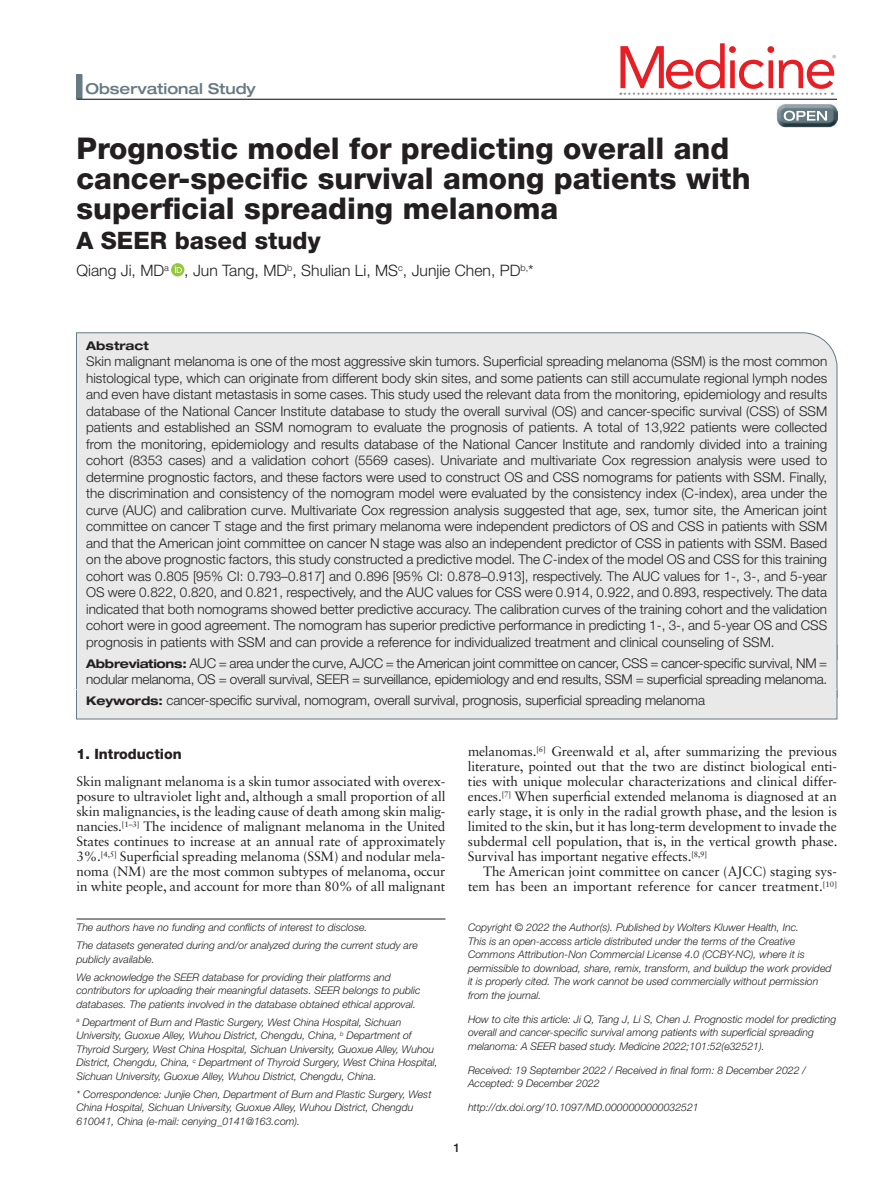
<style>
.page{position:relative;width:891px;height:1188px;background:#fff}
.page>*{position:absolute;margin:0;border:0;box-sizing:border-box;transform-origin:0 0}
.t1{font:59.4px "Avenir";letter-spacing:-.06em;color:#e71e24}
.t2{font:800 30px/30px "Helvetica Neue LT Std";color:#231f20}
.t3{font:800 24px "Helvetica Neue LT Std";color:#231f20}
.t4{font:300 15.75px "Helvetica Neue LT Std";color:#231f20}
.t5{font:500 expanded 15px "Helvetica Neue LT Std";color:#667981}
.t6{font:800 14.25px "Helvetica Neue LT Std";color:#231f20}
.t7{font:300 13.5px/16.5px "Helvetica Neue LT Std";letter-spacing:-.015em;color:#231f20;text-align:justify}
.t8{font:13.5px/15px "Sabon LT Std";letter-spacing:-.01em;color:#231f20;text-align:justify}
.t9{font:700 expanded 12px "Helvetica Neue LT Std";color:#231f20}
.t10{font:500 12px "Helvetica Neue LT Std";color:#231f20}
.t11{font:italic 300 10.5px/13.5px "Helvetica Neue LT Std";color:#231f20}
.t12{font:500 10.35px "Akzidenz Grotesk BE";color:#909295}
.s1{font-style:italic}
.s2{font-weight:700;font-stretch:expanded;font-size:12px}
</style>
<div class="page">
<div style="left:76px;top:74px;width:6px;height:25px;background:#677981"></div>
<hr style="left:76px;top:99px;width:761px;height:1px;background:#231f20">
<img style="left:776px;top:104px;width:61px;height:24px">
<svg style="left:784px;top:111px;width:43px;height:10px"></svg>
<svg style="left:620px;top:93px;width:213px;height:2px"></svg>
<div style="left:76px;top:332px;width:762px;height:329px;background:#e9e9e9"></div>
<div style="left:76px;top:645px;width:761px;height:54px;background:#e9e9e9"></div>
<div style="left:76px;top:690px;width:761px;height:29px;background:#e9e9e9"></div>
<div style="left:171px;top:263px;width:13px;height:13px;background:#93c73e;border-radius:50%"></div>
<svg style="left:175px;top:266px;width:7px;height:7px"></svg>
<hr style="left:76px;top:919px;width:370px;height:1px;background:#231f20">
<p class="t5" style="left:86px;top:80px;width:172px">Observational Study</p>
<h1 class="t1" style="left:615px;top:33px;width:223px">Medicine</h1>
<p class="t12" style="left:832px;top:52px;width:6px">®</p>
<h2 class="t2" style="left:76px;top:134px;width:676px">Prognostic model for predicting overall and cancer-specific survival among patients with superficial spreading melanoma</h2>
<h3 class="t3" style="left:76px;top:227px;width:246px">A SEER based study</h3>
<p class="t4" style="left:76px;top:261px;width:459px">Qiang Ji, MD<sup>a</sup> , Jun Tang, MD<sup>b</sup>, Shulian Li, MS<sup>c</sup>, Junjie Chen, PD<sup>b,</sup>*</p>
<p class="t9" style="left:86px;top:338px;width:64px">Abstract</p>
<p class="t7" style="left:86px;top:353px;width:743px">Skin malignant melanoma is one of the most aggressive skin tumors. Superficial spreading melanoma (SSM) is the most common histological type, which can originate from different body skin sites, and some patients can still accumulate regional lymph nodes and even have distant metastasis in some cases. This study used the relevant data from the monitoring, epidemiology and results database of the National Cancer Institute database to study the overall survival (OS) and cancer-specific survival (CSS) of SSM patients and established an SSM nomogram to evaluate the prognosis of patients. A total of 13,922 patients were collected from the monitoring, epidemiology and results database of the National Cancer Institute and randomly divided into a training cohort (8353 cases) and a validation cohort (5569 cases). Univariate and multivariate Cox regression analysis were used to determine prognostic factors, and these factors were used to construct OS and CSS nomograms for patients with SSM. Finally, the discrimination and consistency of the nomogram model were evaluated by the consistency index (C-index), area under the curve (AUC) and calibration curve. Multivariate Cox regression analysis suggested that age, sex, tumor site, the American joint committee on cancer T stage and the first primary melanoma were independent predictors of OS and CSS in patients with SSM and that the American joint committee on cancer N stage was also an independent predictor of CSS in patients with SSM. Based on the above prognostic factors, this study constructed a predictive model. The <span class="s1">C</span>-index of the model OS and CSS for this training cohort was 0.805 [95% CI: 0.793–0.817] and 0.896 [95% CI: 0.878–0.913], respectively. The AUC values for 1-, 3-, and 5-year OS were 0.822, 0.820, and 0.821, respectively, and the AUC values for CSS were 0.914, 0.922, and 0.893, respectively. The data indicated that both nomograms showed better predictive accuracy. The calibration curves of the training cohort and the validation cohort were in good agreement. The nomogram has superior predictive performance in predicting 1-, 3-, and 5-year OS and CSS prognosis in patients with SSM and can provide a reference for individualized treatment and clinical counseling of SSM.</p>
<p class="t7" style="left:86px;top:655px;width:743px"><span class="s2">Abbreviations:</span> AUC = area under the curve, AJCC = the American joint committee on cancer, CSS = cancer-specific survival, NM = nodular melanoma, OS = overall survival, SEER = surveillance, epidemiology and end results, SSM = superficial spreading melanoma.</p>
<p class="t7" style="left:86px;top:692px;width:620px"><span class="s2">Keywords:</span> cancer-specific survival, nomogram, overall survival, prognosis, superficial spreading melanoma</p>
<p class="t6" style="left:76px;top:746px;width:107px">1. Introduction</p>
<p class="t8" style="left:76px;top:774px;width:371px">Skin malignant melanoma is a skin tumor associated with overex&shy;posure to ultraviolet light and, although a small proportion of all skin malignancies, is the leading cause of death among skin malig&shy;nancies.<sup>[1–3]</sup> The incidence of malignant melanoma in the United States continues to increase at an annual rate of approximately 3%.<sup>[4,5]</sup> Superficial spreading melanoma (SSM) and nodular mela&shy;noma (NM) are the most common subtypes of melanoma, occur in white people, and account for more than 80% of all malignant</p>
<p class="t8" style="left:468px;top:744px;width:371px">melanomas.<sup>[6]</sup> Greenwald et al, after summarizing the previous literature, pointed out that the two are distinct biological enti&shy;ties with unique molecular characterizations and clinical differ&shy;ences.<sup>[7]</sup> When superficial extended melanoma is diagnosed at an early stage, it is only in the radial growth phase, and the lesion is limited to the skin, but it has long-term development to invade the subdermal cell population, that is, in the vertical growth phase.<br>Survival has important negative effects.<sup>[8,9]</sup></p>
<p class="t8" style="left:468px;top:864px;width:371px;text-align:right">The American joint committee on cancer (AJCC) staging sys&shy;tem has been an important reference for cancer treatment.<sup>[10]</sup></p>
<p class="t11" style="left:76px;top:919px;width:343px;line-height:18px">The authors have no funding and conflicts of interest to disclose.<br>The datasets generated during and/or analyzed during the current study are</p>
<p class="t11" style="left:76px;top:950px;width:316px;line-height:18px">publicly available.<br>We acknowledge the SEER database for providing their platforms and</p>
<p class="t11" style="left:76px;top:984px;width:346px">contributors for uploading their meaningful datasets. SEER belongs to public databases. The patients involved in the database obtained ethical approval.</p>
<p class="t11" style="left:76px;top:1015px;width:363px"><sup>a</sup> Department of Burn and Plastic Surgery, West China Hospital, Sichuan University, Guoxue Alley, Wuhou District, Chengdu, China, <sup>b</sup> Department of Thyroid Surgery, West China Hospital, Sichuan University, Guoxue Alley, Wuhou District, Chengdu, China, <sup>c</sup> Department of Thyroid Surgery, West China Hospital, Sichuan University, Guoxue Alley, Wuhou District, Chengdu, China.</p>
<p class="t11" style="left:77px;top:1087px;width:356px">* Correspondence: Junjie Chen, Department of Burn and Plastic Surgery, West<br>China Hospital, Sichuan University, Guoxue Alley, Wuhou District, Chengdu<br>610041, China (e-mail: cenying_0141@163.com).</p>
<p class="t11" style="left:468px;top:921px;width:365px">Copyright © 2022 the Author(s). Published by Wolters Kluwer Health, Inc.<br>This is an open-access article distributed under the terms of the Creative Commons Attribution-Non Commercial License 4.0 (CCBY-NC), where it is permissible to download, share, remix, transform, and buildup the work provided it is properly cited. The work cannot be used commercially without permission from the journal.</p>
<p class="t11" style="left:468px;top:1012px;width:370px">How to cite this article: Ji Q, Tang J, Li S, Chen J. Prognostic model for predicting overall and cancer-specific survival among patients with superficial spreading melanoma: A SEER based study. Medicine 2022;101:52(e32521).</p>
<p class="t11" style="left:468px;top:1063px;width:340px">Received: 19 September 2022 / Received in final form: 8 December 2022 /<br>Accepted: 9 December 2022</p>
<p class="t11" style="left:468px;top:1101px;width:232px">http://dx.doi.org/10.1097/MD.0000000000032521</p>
<p class="t10" style="left:453px;top:1140px;width:8px">1</p>
</div>
